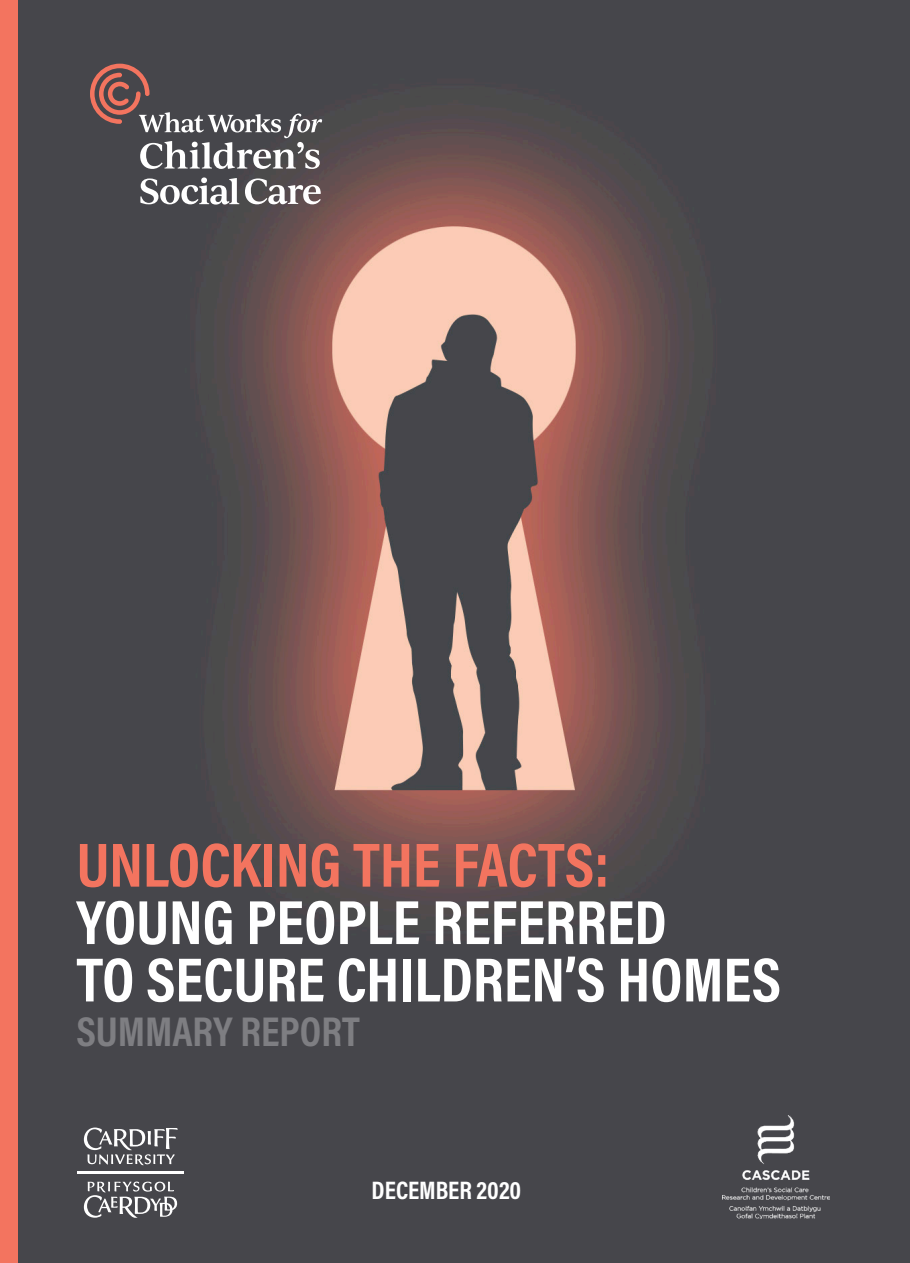
<style>
.page{position:relative;width:910px;height:1263px;background:#fff}
.page>*{position:absolute;margin:0;border:0;box-sizing:border-box;transform-origin:0 0}
.t1{font:700 63px/57.4px "Acumin Pro Cond";color:#fff}
.t2{font:700 42px "Acumin Pro Cond";color:#7e7e82}
.t3{font:700 25.5px "Acumin Pro Cond";color:#fff}
.s1{color:#f3745f}
</style>
<div class="page">
<img style="left:17px;top:0;width:893px;height:1263px">
<svg style="left:140px;top:177px;width:99px;height:28px"></svg>
<svg style="left:245px;top:178px;width:76px;height:26px"></svg>
<svg style="left:90px;top:64px;width:232px;height:105px"></svg>
<div style="left:0;top:0;width:17px;height:1263px;background:#f3745f"></div>
<svg style="left:84px;top:1181px;width:93px;height:37px"></svg>
<svg style="left:84px;top:1127px;width:94px;height:38px"></svg>
<hr style="left:77px;top:1172px;width:106px;height:2px;background:#fff">
<img style="left:722px;top:1115px;width:107px;height:103px">
<p class="t1" style="left:77px;top:838px;width:706px"><span class="s1">UNLOCKING THE FACTS:<br></span>YOUNG PEOPLE REFERRED<br>TO SECURE CHILDREN’S HOMES</p>
<p class="t2" style="left:77px;top:1008px;width:285px">SUMMARY REPORT</p>
<p class="t3" style="left:372px;top:1176px;width:151px">DECEMBER 2020</p>
</div>
